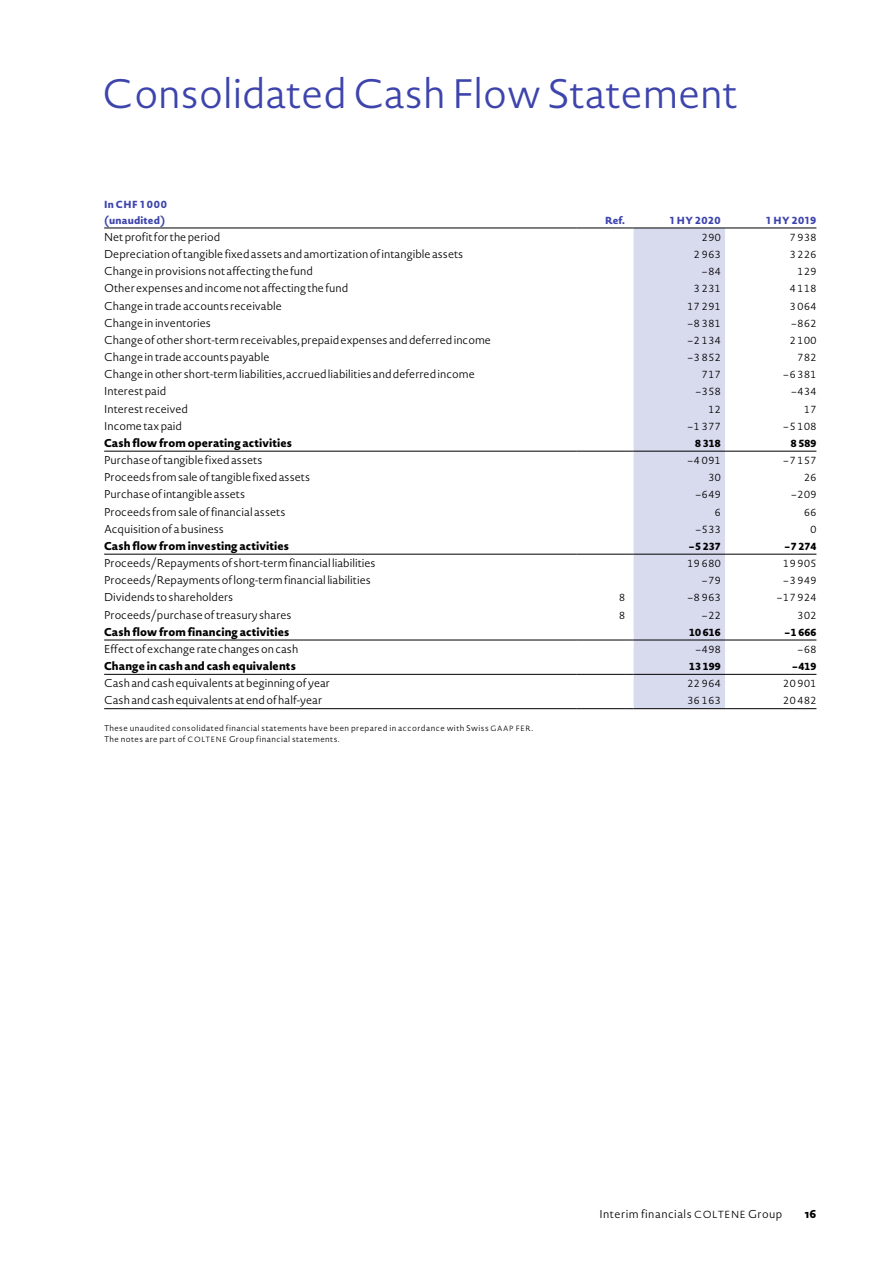
<style>
.page{position:relative;width:893px;height:1263px;background:#fff}
.page>*{position:absolute;margin:0;border:0;box-sizing:border-box;transform-origin:0 0}
.t1{font:300 40.5px "Novel Sans Pro";color:#3d44ac}
.t2{font:300 11.25px "Novel Sans Pro";color:#000}
.t3{font:800 11.25px "Novel Sans Pro";letter-spacing:.01em;color:#000}
.t4{font:300 11.25px "Novel Sans Pro";letter-spacing:.04em;color:#000}
.t5{font:300 10.2px "Novel Sans Pro";letter-spacing:.05em;color:#000}
.t6{font:800 10.2px/16px "Novel Sans Pro";letter-spacing:.02em;color:#3d44ac}
.t7{font:800 10.2px "Novel Sans Pro";color:#000}
.t8{font:300 8.25px/10.5px "Novel Sans Pro";letter-spacing:.05em;color:#000}
.s1{font-size:7.5px}
.s2{font-size:10.2px}
</style>
<div class="page">
<hr style="left:104px;top:228px;width:472px;height:1px;background:#000">
<hr style="left:576px;top:228px;width:49px;height:1px;background:#000">
<hr style="left:725px;top:228px;width:91px;height:1px;background:#000">
<hr style="left:104px;top:451px;width:472px;height:1px;background:#000">
<hr style="left:576px;top:451px;width:49px;height:1px;background:#000">
<hr style="left:725px;top:451px;width:91px;height:1px;background:#000">
<hr style="left:104px;top:554px;width:472px;height:1px;background:#000">
<hr style="left:576px;top:554px;width:49px;height:1px;background:#000">
<hr style="left:725px;top:554px;width:91px;height:1px;background:#000">
<hr style="left:104px;top:640px;width:472px;height:1px;background:#000">
<hr style="left:576px;top:640px;width:49px;height:1px;background:#000">
<hr style="left:725px;top:640px;width:91px;height:1px;background:#000">
<hr style="left:104px;top:674px;width:472px;height:1px;background:#000">
<hr style="left:576px;top:674px;width:49px;height:1px;background:#000">
<hr style="left:725px;top:674px;width:91px;height:1px;background:#000">
<hr style="left:104px;top:708px;width:472px;height:1px;background:#000">
<hr style="left:576px;top:708px;width:49px;height:1px;background:#000">
<svg style="left:625px;top:228px;width:100px;height:481px;background:#d9dbed"></svg>
<hr style="left:634px;top:708px;width:91px;height:1px;background:#000">
<hr style="left:725px;top:708px;width:91px;height:1px;background:#000">
<h1 class="t1" style="left:102px;top:65px;width:637px">Consolidated Cash Flow Statement</h1>
<p class="t6" style="left:104px;top:196px;width:64px">In CHF 1 000 (unaudited)</p>
<p class="t6" style="left:605px;top:212px;width:21px">Ref.</p>
<p class="t6" style="left:670px;top:212px;width:52px">1 HY 2020</p>
<p class="t6" style="left:766px;top:212px;width:52px">1 HY 2019</p>
<p class="t2" style="left:104px;top:229px;width:118px">Net profit for the period</p>
<p class="t5" style="left:702px;top:230px;width:20px">290</p>
<p class="t5" style="left:790px;top:230px;width:28px">7 938</p>
<p class="t2" style="left:104px;top:246px;width:361px">Depreciation of tangible fixed assets and amortization of intangible assets</p>
<p class="t5" style="left:694px;top:247px;width:28px">2 963</p>
<p class="t5" style="left:790px;top:247px;width:28px">3 226</p>
<p class="t2" style="left:104px;top:263px;width:210px">Change in provisions not affecting the fund</p>
<p class="t5" style="left:702px;top:264px;width:20px">–84</p>
<p class="t5" style="left:797px;top:264px;width:20px">129</p>
<p class="t2" style="left:104px;top:280px;width:246px">Other expenses and income not affecting the fund</p>
<p class="t5" style="left:694px;top:281px;width:28px">3 231</p>
<p class="t5" style="left:790px;top:281px;width:28px">4 118</p>
<p class="t2" style="left:104px;top:298px;width:179px">Change in trade accounts receivable</p>
<p class="t5" style="left:687px;top:299px;width:35px">17 291</p>
<p class="t5" style="left:790px;top:299px;width:28px">3 064</p>
<p class="t2" style="left:104px;top:315px;width:108px">Change in inventories</p>
<p class="t5" style="left:688px;top:316px;width:34px">–8 381</p>
<p class="t5" style="left:791px;top:316px;width:26px">–862</p>
<p class="t2" style="left:104px;top:332px;width:388px">Change of other short-term receivables, prepaid expenses and deferred income</p>
<p class="t5" style="left:688px;top:333px;width:34px">–2 134</p>
<p class="t5" style="left:790px;top:333px;width:28px">2 100</p>
<p class="t2" style="left:104px;top:349px;width:167px">Change in trade accounts payable</p>
<p class="t5" style="left:688px;top:350px;width:34px">–3 852</p>
<p class="t5" style="left:797px;top:350px;width:20px">782</p>
<p class="t2" style="left:104px;top:366px;width:372px">Change in other short-term liabilities, accrued liabilities and deferred income</p>
<p class="t5" style="left:702px;top:367px;width:20px">717</p>
<p class="t5" style="left:784px;top:367px;width:34px">–6 381</p>
<p class="t2" style="left:104px;top:383px;width:64px">Interest paid</p>
<p class="t5" style="left:696px;top:384px;width:26px">–358</p>
<p class="t5" style="left:791px;top:384px;width:26px">–434</p>
<p class="t2" style="left:104px;top:401px;width:85px">Interest received</p>
<p class="t5" style="left:708px;top:402px;width:14px">12</p>
<p class="t5" style="left:804px;top:402px;width:14px">17</p>
<p class="t2" style="left:104px;top:418px;width:79px">Income tax paid</p>
<p class="t5" style="left:688px;top:419px;width:34px">–1 377</p>
<p class="t5" style="left:784px;top:419px;width:34px">–5 108</p>
<p class="t3" style="left:104px;top:434px;width:190px">Cash flow from operating activities</p>
<p class="t7" style="left:695px;top:435px;width:27px">8 318</p>
<p class="t7" style="left:791px;top:435px;width:27px">8 589</p>
<p class="t2" style="left:104px;top:452px;width:160px">Purchase of tangible fixed assets</p>
<p class="t5" style="left:688px;top:453px;width:34px">–4 091</p>
<p class="t5" style="left:784px;top:453px;width:34px">–7 157</p>
<p class="t2" style="left:104px;top:469px;width:207px">Proceeds from sale of tangible fixed assets</p>
<p class="t5" style="left:708px;top:470px;width:14px">30</p>
<p class="t5" style="left:804px;top:470px;width:14px">26</p>
<p class="t2" style="left:104px;top:486px;width:143px">Purchase of intangible assets</p>
<p class="t5" style="left:696px;top:487px;width:26px">–649</p>
<p class="t5" style="left:791px;top:487px;width:26px">–209</p>
<p class="t2" style="left:104px;top:504px;width:183px">Proceeds from sale of financial assets</p>
<p class="t5" style="left:715px;top:505px;width:7px">6</p>
<p class="t5" style="left:804px;top:505px;width:14px">66</p>
<p class="t2" style="left:104px;top:521px;width:121px">Acquisition of a business</p>
<p class="t5" style="left:696px;top:522px;width:26px">–533</p>
<p class="t5" style="left:810px;top:522px;width:7px">0</p>
<p class="t3" style="left:104px;top:537px;width:186px">Cash flow from investing activities</p>
<p class="t7" style="left:689px;top:538px;width:33px">–5 237</p>
<p class="t7" style="left:785px;top:538px;width:33px">–7 274</p>
<p class="t2" style="left:104px;top:555px;width:273px">Proceeds/Repayments of short-term financial liabilities</p>
<p class="t5" style="left:687px;top:556px;width:35px">19 680</p>
<p class="t5" style="left:783px;top:556px;width:35px">19 905</p>
<p class="t2" style="left:104px;top:572px;width:268px">Proceeds/Repayments of long-term financial liabilities</p>
<p class="t5" style="left:702px;top:573px;width:20px">–79</p>
<p class="t5" style="left:784px;top:573px;width:34px">–3 949</p>
<p class="t2" style="left:104px;top:589px;width:131px">Dividends to shareholders</p>
<p class="t5" style="left:619px;top:590px;width:7px">8</p>
<p class="t5" style="left:688px;top:590px;width:34px">–8 963</p>
<p class="t5" style="left:777px;top:590px;width:41px">–17 924</p>
<p class="t2" style="left:104px;top:607px;width:189px">Proceeds/purchase of treasury shares</p>
<p class="t5" style="left:619px;top:608px;width:7px">8</p>
<p class="t5" style="left:702px;top:608px;width:20px">–22</p>
<p class="t5" style="left:797px;top:608px;width:20px">302</p>
<p class="t3" style="left:104px;top:623px;width:187px">Cash flow from financing activities</p>
<p class="t7" style="left:689px;top:624px;width:33px">10 616</p>
<p class="t7" style="left:785px;top:624px;width:33px">–1 666</p>
<p class="t2" style="left:104px;top:641px;width:196px">Effect of exchange rate changes on cash</p>
<p class="t5" style="left:696px;top:642px;width:26px">–498</p>
<p class="t5" style="left:798px;top:642px;width:20px">–68</p>
<p class="t3" style="left:104px;top:657px;width:193px">Change in cash and cash equivalents</p>
<p class="t7" style="left:689px;top:659px;width:33px">13 199</p>
<p class="t7" style="left:793px;top:659px;width:25px">–419</p>
<p class="t2" style="left:104px;top:675px;width:227px">Cash and cash equivalents at beginning of year</p>
<p class="t5" style="left:687px;top:676px;width:35px">22 964</p>
<p class="t5" style="left:783px;top:676px;width:35px">20 901</p>
<p class="t2" style="left:104px;top:692px;width:219px">Cash and cash equivalents at end of half-year</p>
<p class="t5" style="left:687px;top:693px;width:35px">36 163</p>
<p class="t5" style="left:783px;top:693px;width:35px">20 482</p>
<p class="t8" style="left:104px;top:723px;width:431px">These unaudited consolidated financial statements have been prepared in accordance with Swiss <span class="s1">GAAP FER</span>.<br>The notes are part of <span class="s1">COLTENE</span> Group financial statements.</p>
<p class="t4" style="left:599px;top:1206px;width:184px">Interim financials <span class="s2">COLTENE</span> Group</p>
<p class="t3" style="left:805px;top:1205px;width:13px">16</p>
</div>
